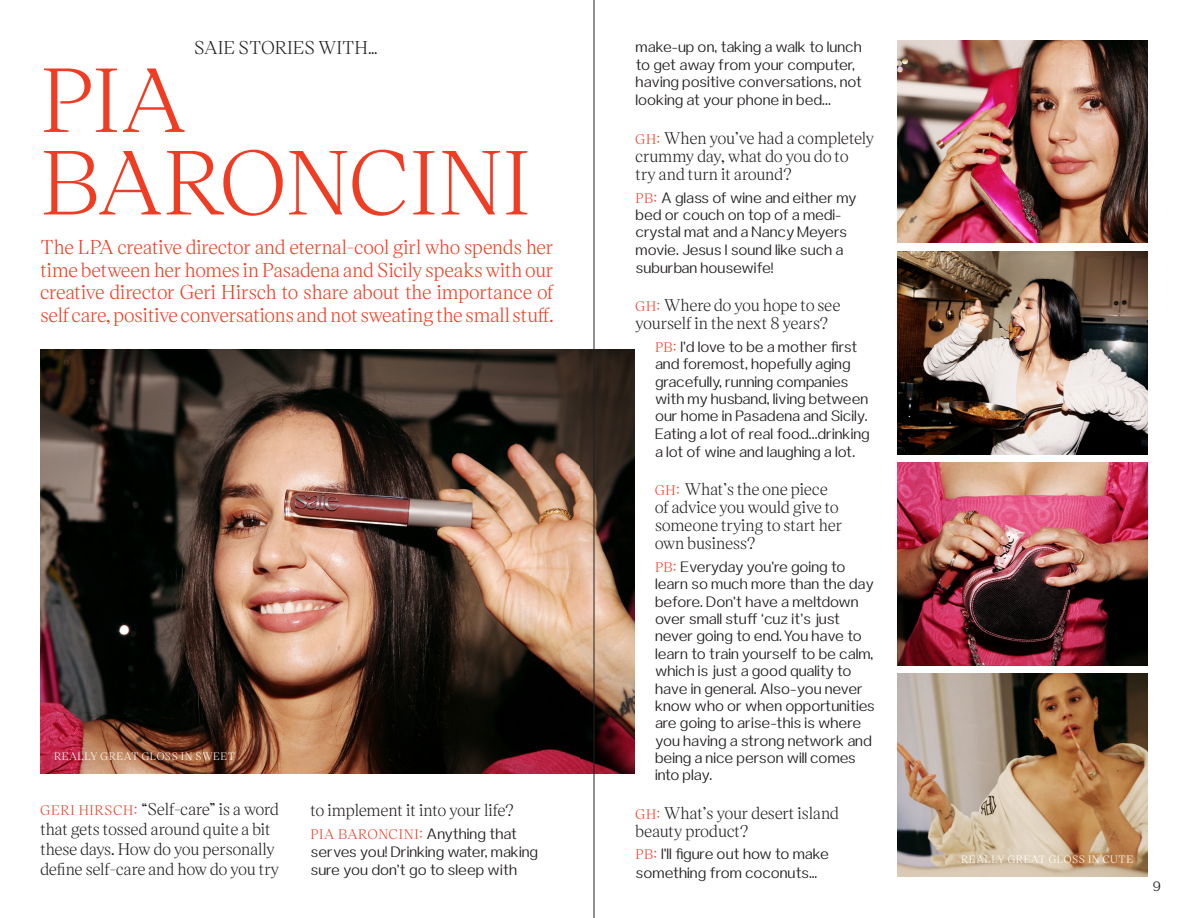
<style>
.page{position:relative;width:1188px;height:918px;background:#fff}
.page>*{position:absolute;margin:0;border:0;box-sizing:border-box;transform-origin:0 0}
.t1{font:88.2px "Victor Serif";color:#ef3c22}
.t2{font:19.5px/22.5px "Victor Serif";color:#ef3c22;text-align:justify}
.t3{font:18px "Victor Serif";color:#231f20}
.t4{font:16.5px/18.1px "Victor Serif";color:#231f20}
.t5{font:300 15px/17.5px "Ordinary Text";color:#231f20}
.t6{font:13.5px "Victor Serif";letter-spacing:.05em;color:#ef3c22}
.t7{font:300 13.5px "Ordinary Text";color:#231f20}
.t8{font:10.5px "Victor Serif";letter-spacing:.05em;color:#fff}
.s1{font-size:13.5px;color:#ef3c22}
.s2{font-family:"Ordinary Text";font-weight:300;font-size:15px;color:#231f20}
.s3{font-family:"Victor Serif";font-weight:400;font-size:13.5px;color:#ef3c22}
</style>
<div class="page">
<img style="left:40px;top:350px;width:540px;height:424px">
<img style="left:898px;top:463px;width:250px;height:202px">
<img style="left:898px;top:40px;width:250px;height:203px">
<img style="left:898px;top:252px;width:250px;height:202px">
<img style="left:898px;top:674px;width:250px;height:202px">
<img style="left:580px;top:350px;width:55px;height:424px">
<hr style="left:594px;top:0;width:1px;height:918px;background:#231f20">
<p class="t3" style="left:194px;top:34px;width:185px">SAIE STORIES WITH…</p>
<p class="t1" style="left:40px;top:36px;width:148px">PIA</p>
<p class="t1" style="left:40px;top:118px;width:492px">BARONCINI</p>
<p class="t2" style="left:40px;top:235px;width:515px">The LPA creative director and eternal-cool girl who spends her time between her homes in Pasadena and Sicily speaks with our creative director Geri Hirsch to share about the importance of self care, positive conversations and not sweating the small stuff.</p>
<p class="t8" style="left:54px;top:749px;width:183px">REALLY GREAT GLOSS IN SWEET</p>
<p class="t4" style="left:40px;top:798px;width:240px;line-height:20px"><span class="s1">GERI HIRSCH:</span> “Self-care” is a word that gets tossed around quite a bit these days. How do you personally define self-care and how do you try</p>
<p class="t4" style="left:310px;top:800px;width:205px">to implement it into your life?</p>
<p class="t6" style="left:310px;top:824px;width:208px">PIA BARONCINI: <span class="s2">Anything that</span></p>
<p class="t5" style="left:310px;top:842px;width:229px">serves you! Drinking water, making sure you don’t go to sleep with</p>
<p class="t5" style="left:636px;top:38px;width:228px">make-up on, taking a walk to lunch to get away from your computer, having positive conversations, not looking at your phone in bed…</p>
<p class="t4" style="left:636px;top:128px;width:240px"><span class="s1">GH:</span> When you’ve had a completely crummy day, what do you do to<br>try and turn it around?</p>
<p class="t5" style="left:636px;top:188px;width:223px"><span class="s3">PB:</span> A glass of wine and either my bed or couch on top of a medi&shy;crystal mat and a Nancy Meyers movie. Jesus I sound like such a suburban housewife!</p>
<p class="t4" style="left:636px;top:295px;width:206px"><span class="s1">GH:</span> Where do you hope to see yourself in the next 8 years?</p>
<p class="t5" style="left:655px;top:337px;width:216px"><span class="s3">PB:</span> I’d love to be a mother first and foremost, hopefully aging gracefully, running companies with my husband, living between our home in Pasadena and Sicily.<br>Eating a lot of real food…drinking a lot of wine and laughing a lot.</p>
<p class="t4" style="left:655px;top:479px;width:189px"><span class="s1">GH:</span> What’s the one piece of advice you would give to someone trying to start her own business?</p>
<p class="t5" style="left:655px;top:558px;width:221px"><span class="s3">PB:</span> Everyday you’re going to learn so much more than the day before. Don’t have a meltdown over small stuff ‘cuz it’s just never going to end. You have to learn to train yourself to be calm, which is just a good quality to have in general. Also–you never know who or when opportunities are going to arise–this is where you having a strong network and being a nice person will comes into play.</p>
<p class="t4" style="left:636px;top:803px;width:205px"><span class="s1">GH:</span> What’s your desert island beauty product?</p>
<p class="t5" style="left:636px;top:845px;width:195px;line-height:18.1px"><span class="s3">PB:</span> I’ll figure out how to make something from coconuts...</p>
<p class="t8" style="left:961px;top:851px;width:174px">REALLY GREAT GLOSS IN CUTE</p>
<p class="t7" style="left:1153px;top:875px;width:10px">9</p>
</div>
